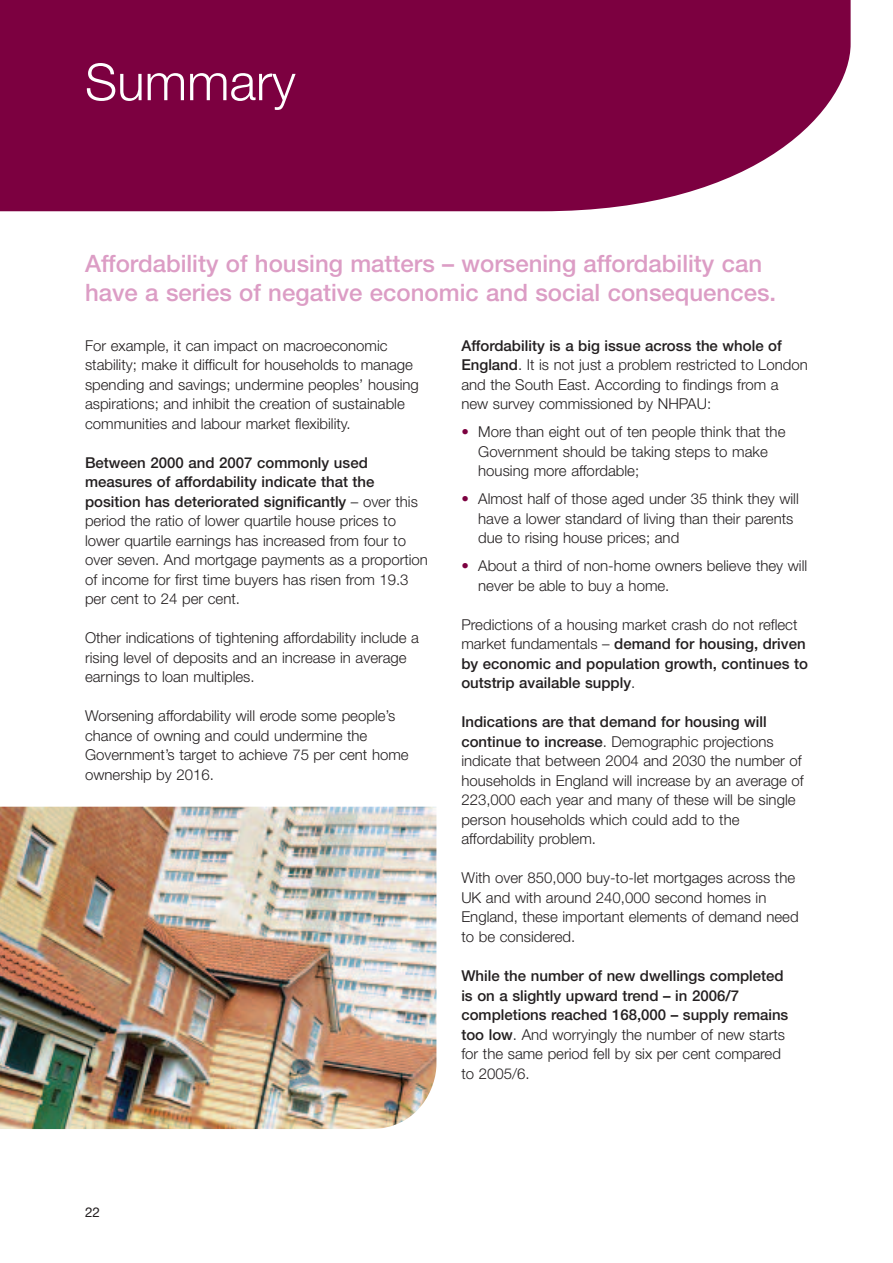
<style>
.page{position:relative;width:893px;height:1263px;background:#fff}
.page>*{position:absolute;margin:0;border:0;box-sizing:border-box;transform-origin:0 0}
.t1{font:300 51px "Helvetica Neue";color:#fff}
.t2{font:500 24px/28.5px "Helvetica Neue";color:#dc9dc5}
.t3{font:300 15px/19.5px "Helvetica Neue";color:#231f20}
.t4{font:500 15px/19.5px "Helvetica Neue";color:#231f20}
.t5{font:13.5px "Helvetica Neue";color:#231f20}
.s1{font-weight:500}
.s2{color:#7c0040}
.s3{font-weight:300}
</style>
<div class="page">
<div style="left:0;top:0;width:851px;height:211px;background:#7c0040"></div>
<img style="left:0;top:807px;width:436px;height:322px">
<h1 class="t1" style="left:85px;top:64px;width:212px">Summary</h1>
<h2 class="t2" style="left:85px;top:252px;width:693px">Affordability of housing matters – worsening affordability can have a series of negative economic and social consequences.</h2>
<p class="t3" style="left:85px;top:337px;width:335px">For example, it can impact on macroeconomic stability; make it difficult for households to manage spending and savings; undermine peoples’ housing aspirations; and inhibit the creation of sustainable communities and labour market flexibility.</p>
<p class="t3" style="left:85px;top:454px;width:344px"><span class="s1">Between 2000 and 2007 commonly used measures of affordability indicate that the position has deteriorated significantly</span> – over this period the ratio of lower quartile house prices to lower quartile earnings has increased from four to over seven. And mortgage payments as a proportion of income for first time buyers has risen from 19.3 per cent to 24 per cent.</p>
<p class="t3" style="left:85px;top:630px;width:335px">Other indications of tightening affordability include a rising level of deposits and an increase in average earnings to loan multiples.</p>
<p class="t3" style="left:85px;top:708px;width:325px">Worsening affordability will erode some people’s chance of owning and could undermine the Government’s target to achieve 75 per cent home ownership by 2016.</p>
<p class="t3" style="left:461px;top:337px;width:348px"><span class="s1">Affordability is a big issue across the whole of England</span>. It is not just a problem restricted to London and the South East. According to findings from a new survey commissioned by NHPAU:</p>
<p class="t3" style="left:478px;top:424px;width:309px;text-indent:-17px"><span class="s2">•</span> More than eight out of ten people think that the<br>Government should be taking steps to make housing more affordable;</p>
<p class="t3" style="left:478px;top:491px;width:322px;text-indent:-17px"><span class="s2">•</span> Almost half of those aged under 35 think they will have a lower standard of living than their parents due to rising house prices; and</p>
<p class="t3" style="left:478px;top:558px;width:330px;text-indent:-17px"><span class="s2">•</span> About a third of non-home owners believe they will never be able to buy a home.</p>
<p class="t4" style="left:461px;top:616px;width:348px"><span class="s3">Predictions of a housing market crash do not reflect market fundamentals –</span> demand for housing, driven by economic and population growth, continues to outstrip available supply<span class="s3">.</span></p>
<p class="t3" style="left:461px;top:714px;width:344px"><span class="s1">Indications are that demand for housing will continue to increase</span>. Demographic projections indicate that between 2004 and 2030 the number of households in England will increase by an average of 223,000 each year and many of these will be single person households which could add to the affordability problem.</p>
<p class="t3" style="left:461px;top:870px;width:339px">With over 850,000 buy-to-let mortgages across the UK and with around 240,000 second homes in England, these important elements of demand need to be considered.</p>
<p class="t4" style="left:461px;top:967px;width:328px">While the number of new dwellings completed is on a slightly upward trend – in 2006/7 completions reached 168,000 – supply remains too low<span class="s3">. And worryingly the number of new starts for the same period fell by six per cent compared to 2005/6.</span></p>
<p class="t5" style="left:85px;top:1208px;width:17px">22</p>
</div>
